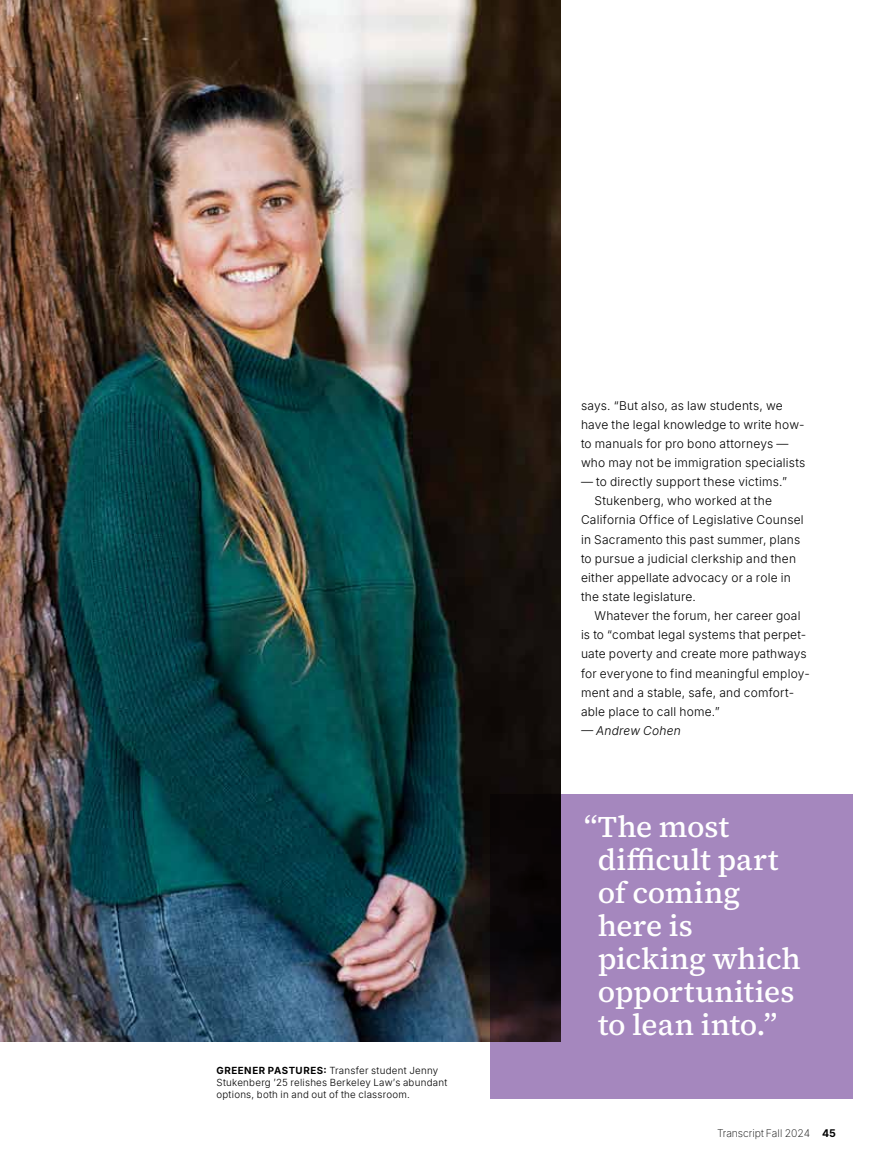
<style>
.page{position:relative;width:891px;height:1175px;background:#fff}
.page>*{position:absolute;margin:0;border:0;box-sizing:border-box;transform-origin:0 0}
.t1{font:500 30px/33px "Source Serif 4";color:#fff}
.t2{font:300 12px/19.2px "Inter";letter-spacing:.02em;color:#000}
.t3{font:italic 300 12px "Inter";letter-spacing:.015em;color:#000}
.t4{font:200 10.5px "Inter";letter-spacing:-.005em;color:#000}
.t5{font:300 9.75px/12px "Inter";letter-spacing:.025em;color:#000}
.s1{font-weight:700}
</style>
<div class="page">
<img style="left:0;top:0;width:560px;height:1041px">
<svg style="left:490px;top:794px;width:363px;height:304px;background:#8d72a1"></svg>
<p class="t5" style="left:216px;top:1064px;width:232px"><span class="s1">GREENER PASTURES:</span> Transfer student Jenny<br>Stukenberg ’25 relishes Berkeley Law’s abundant options, both in and out of the classroom.</p>
<p class="t2" style="left:581px;top:395px;width:226px">says. “But also, as law students, we have the legal knowledge to write how&shy;to manuals for pro bono attorneys — who may not be immigration specialists</p>
<p class="t2" style="left:581px;top:472px;width:207px">— to directly support these victims.”</p>
<p class="t2" style="left:594px;top:491px;width:179px">Stukenberg, who worked at the</p>
<p class="t2" style="left:581px;top:510px;width:224px">California Office of Legislative Counsel</p>
<p class="t2" style="left:581px;top:529px;width:221px">in Sacramento this past summer, plans</p>
<p class="t2" style="left:581px;top:548px;width:217px">to pursue a judicial clerkship and then</p>
<p class="t2" style="left:581px;top:567px;width:211px">either appellate advocacy or a role in</p>
<p class="t2" style="left:581px;top:586px;width:116px">the state legislature.</p>
<p class="t2" style="left:594px;top:606px;width:208px">Whatever the forum, her career goal</p>
<p class="t2" style="left:581px;top:625px;width:227px">is to “combat legal systems that perpet-</p>
<p class="t2" style="left:581px;top:644px;width:227px">uate poverty and create more pathways</p>
<p class="t2" style="left:581px;top:663px;width:231px">for everyone to find meaningful employ-</p>
<p class="t2" style="left:581px;top:682px;width:215px">ment and a stable, safe, and comfort-</p>
<p class="t2" style="left:581px;top:701px;width:140px">able place to call home.”</p>
<p class="t3" style="left:581px;top:721px;width:101px">— Andrew Cohen</p>
<h1 class="t1" style="left:598px;top:810px;width:205px;text-indent:-14px">“The most difficult part of coming here is picking which opportunities to lean into.”</h1>
<p class="t4" style="left:717px;top:1125px;width:120px">Transcript Fall 2024 <span class="s1">45</span></p>
</div>
